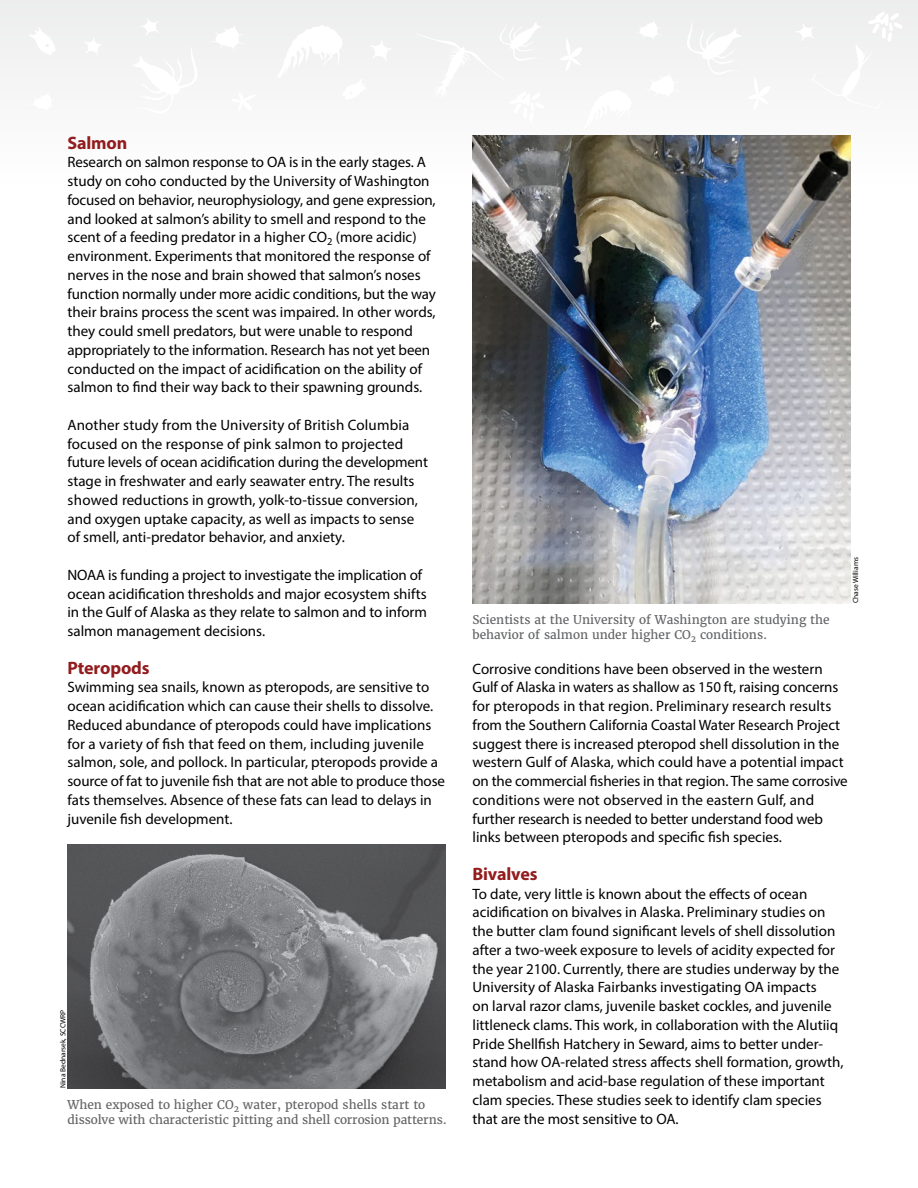
<style>
.page{position:relative;width:918px;height:1188px;background:#fff}
.page>*{position:absolute;margin:0;border:0;box-sizing:border-box;transform-origin:0 0}
.t1{font:700 18px "Myriad Pro";letter-spacing:-.01em;color:#921c1e}
.t2{font:15px/18.8px "Myriad Pro";color:#000}
.t3{font:12px/15px "Merriweather";color:#636466}
.t4{font:7.5px "Myriad Pro";color:#000}
</style>
<div class="page">
<div style="left:0;top:0;width:918px;height:184px;background:#f5f5f6"></div>
<svg style="left:850px;top:135px;width:1px;height:17px"></svg>
<img style="left:472px;top:135px;width:378px;height:468px">
<img style="left:68px;top:845px;width:378px;height:243px">
<p class="t1" style="left:68px;top:131px;width:61px">Salmon</p>
<p class="t2" style="left:67px;top:153px;width:370px">Research on salmon response to OA is in the early stages. A study on coho conducted by the University of Washington focused on behavior, neurophysiology, and gene expression, and looked at salmon’s ability to smell and respond to the scent of a feeding predator in a higher CO<sub>2</sub> (more acidic) environment. Experiments that monitored the response of nerves in the nose and brain showed that salmon’s noses function normally under more acidic conditions, but the way their brains process the scent was impaired. In other words, they could smell predators, but were unable to respond appropriately to the information. Research has not yet been conducted on the impact of acidification on the ability of salmon to find their way back to their spawning grounds.</p>
<p class="t2" style="left:67px;top:415px;width:362px">Another study from the University of British Columbia focused on the response of pink salmon to projected future levels of ocean acidification during the development stage in freshwater and early seawater entry. The results showed reductions in growth, yolk-to-tissue conversion, and oxygen uptake capacity, as well as impacts to sense of smell, anti-predator behavior, and anxiety.</p>
<p class="t2" style="left:67px;top:565px;width:361px">NOAA is funding a project to investigate the implication of ocean acidification thresholds and major ecosystem shifts in the Gulf of Alaska as they relate to salmon and to inform salmon management decisions.</p>
<p class="t1" style="left:68px;top:656px;width:84px">Pteropods</p>
<p class="t2" style="left:68px;top:678px;width:379px">Swimming sea snails, known as pteropods, are sensitive to ocean acidification which can cause their shells to dissolve.<br>Reduced abundance of pteropods could have implications for a variety of fish that feed on them, including juvenile salmon, sole, and pollock. In particular, pteropods provide a source of fat to juvenile fish that are not able to produce those fats themselves. Absence of these fats can lead to delays in juvenile fish development.</p>
<p class="t4" style="left:58px;top:1088px;width:80px;rotate:-90deg">Nina Bednarsek, SCCWRP</p>
<p class="t3" style="left:67px;top:1098px;width:381px">When exposed to higher CO<sub>2</sub> water, pteropod shells start to dissolve with characteristic pitting and shell corrosion patterns.</p>
<p class="t3" style="left:472px;top:613px;width:359px">Scientists at the University of Washington are studying the behavior of salmon under higher CO<sub>2</sub> conditions.</p>
<p class="t4" style="left:851px;top:603px;width:48px;rotate:-90deg">Chase Williams</p>
<p class="t2" style="left:472px;top:659px;width:377px">Corrosive conditions have been observed in the western Gulf of Alaska in waters as shallow as 150 ft, raising concerns for pteropods in that region. Preliminary research results from the Southern California Coastal Water Research Project suggest there is increased pteropod shell dissolution in the western Gulf of Alaska, which could have a potential impact on the commercial fisheries in that region. The same corrosive conditions were not observed in the eastern Gulf, and further research is needed to better understand food web links between pteropods and specific fish species.</p>
<p class="t1" style="left:472px;top:862px;width:66px">Bivalves</p>
<p class="t2" style="left:472px;top:884px;width:373px">To date, very little is known about the effects of ocean acidification on bivalves in Alaska. Preliminary studies on the butter clam found significant levels of shell dissolution after a two-week exposure to levels of acidity expected for the year 2100. Currently, there are studies underway by the University of Alaska Fairbanks investigating OA impacts<br>on larval razor clams, juvenile basket cockles, and juvenile littleneck clams. This work, in collaboration with the Alutiiq Pride Shellfish Hatchery in Seward, aims to better under&shy;stand how OA-related stress affects shell formation, growth, metabolism and acid-base regulation of these important clam species. These studies seek to identify clam species that are the most sensitive to OA.</p>
</div>
